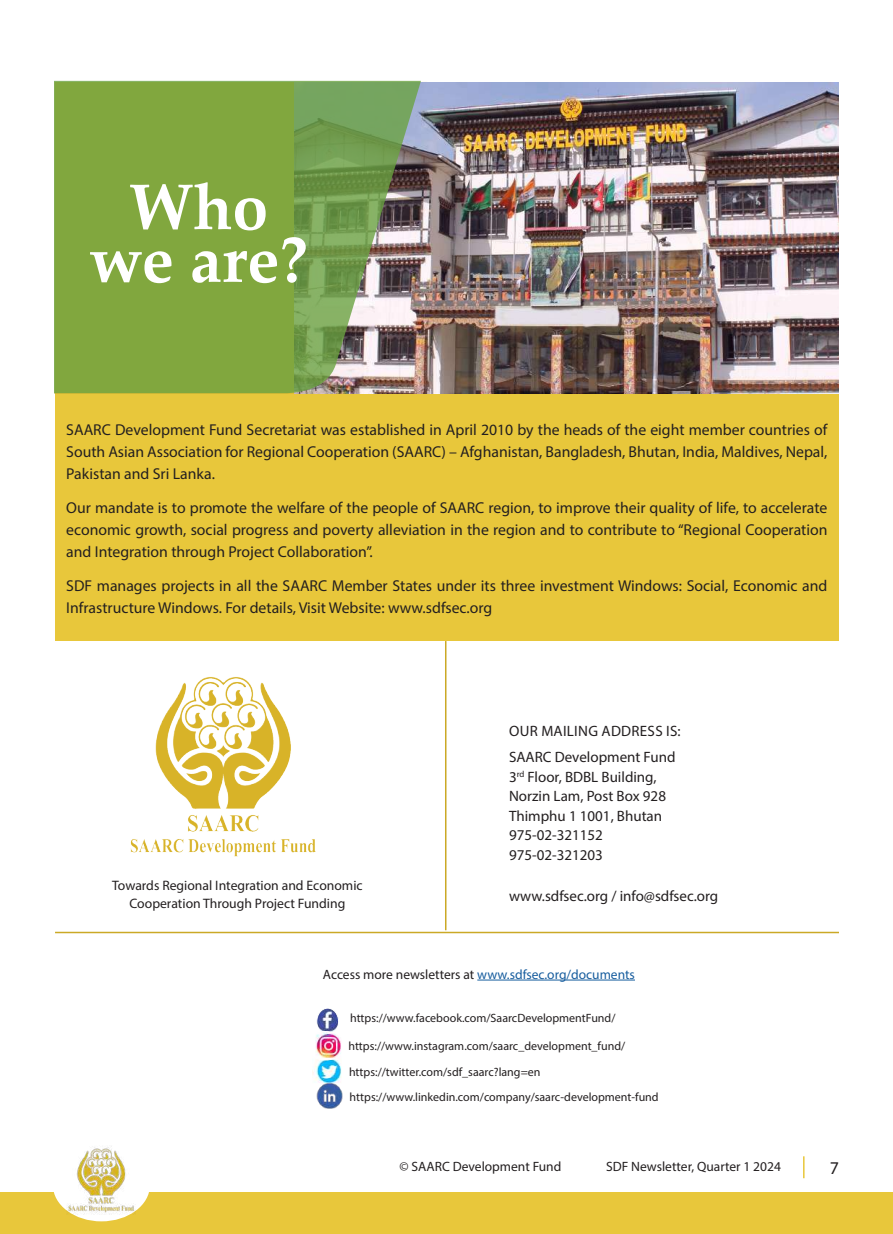
<style>
.page{position:relative;width:893px;height:1234px;background:#fff}
.page>*{position:absolute;margin:0;border:0;box-sizing:border-box;transform-origin:0 0}
.t1{font:700 64.35px/52.7px "Palatino Linotype";color:#fff;text-align:center}
.t2{font:18px "Myriad Pro";letter-spacing:.02em;color:#231f20}
.t3{font:15.75px/21.8px "Myriad Pro";color:#231f20;text-align:justify}
.t4{font:15px/19.5px "Myriad Pro";color:#231f20}
.t5{font:13.65px/18.3px "Myriad Pro";color:#231f20;text-align:center}
.t6{font:13.5px "Myriad Pro";color:#231f20}
.t7{font:13.5px "Myriad Pro";color:#175d9e}
.t8{font:12px/25.5px "Myriad Pro";color:#231f20}
.s1{color:#231f20}
</style>
<div class="page">
<div style="left:0;top:1192px;width:893px;height:41px;background:#e8c73b"></div>
<div style="left:53px;top:1148px;width:97px;height:72px;background:#fff;border-radius:50%"></div>
<img style="left:67px;top:1146px;width:69px;height:67px">
<svg style="left:803px;top:1156px;width:1px;height:21px"></svg>
<div style="left:55px;top:82px;width:784px;height:558px;background:#e8c73b"></div>
<img style="left:130px;top:677px;width:186px;height:180px">
<hr style="left:445px;top:641px;width:1px;height:289px;background:#cba926">
<hr style="left:55px;top:931px;width:784px;height:2px;background:#cba926">
<img style="left:421px;top:82px;width:418px;height:312px">
<svg style="left:54px;top:81px;width:367px;height:313px;background:#81a24d"></svg>
<img style="left:312px;top:1057px;width:29px;height:23px">
<div style="left:302px;top:1050px;width:49px;height:39px;border:1px solid #fff;border-radius:50%"></div>
<img style="left:318px;top:1009px;width:19px;height:22px">
<div style="left:316px;top:1007px;width:23px;height:28px;border:1px solid #fff;border-radius:50%"></div>
<div style="left:306px;top:1031px;width:39px;height:28px;background:#fff;border-radius:50%"></div>
<img style="left:316px;top:1031px;width:25px;height:26px">
<div style="left:306px;top:1031px;width:39px;height:28px;border:1px solid #fff;border-radius:50%"></div>
<img style="left:317px;top:1080px;width:28px;height:29px">
<hr style="left:477px;top:979px;width:158px;height:1px;background:#175d9e">
<h1 class="t1" style="left:89px;top:178px;width:220px">Who we are?</h1>
<p class="t3" style="left:66px;top:418px;width:763px">SAARC Development Fund Secretariat was established in April 2010 by the heads of the eight member countries of South Asian Association for Regional Cooperation (SAARC) – Afghanistan, Bangladesh, Bhutan, India, Maldives, Nepal, Pakistan and Sri Lanka.</p>
<p class="t3" style="left:66px;top:496px;width:763px">Our mandate is to promote the welfare of the people of SAARC region, to improve their quality of life, to accelerate economic growth, social progress and poverty alleviation in the region and to contribute to “Regional Cooperation and Integration through Project Collaboration”.</p>
<p class="t3" style="left:66px;top:574px;width:763px">SDF manages projects in all the SAARC Member States under its three investment Windows: Social, Economic and<br>Infrastructure Windows. For details, Visit Website: www.sdfsec.org</p>
<p class="t5" style="left:112px;top:875px;width:252px">Towards Regional Integration and Economic<br>Cooperation Through Project Funding</p>
<p class="t4" style="left:509px;top:717px;width:173px;line-height:26px">OUR MAILING ADDRESS IS:<br>SAARC Development Fund</p>
<p class="t4" style="left:509px;top:766px;width:159px">3<sup>rd</sup> Floor, BDBL Building,<br>Norzin Lam, Post Box 928<br>Thimphu 1 1001, Bhutan<br>975-02-321152<br>975-02-321203</p>
<p class="t4" style="left:509px;top:885px;width:211px">www.sdfsec.org / info@sdfsec.org</p>
<p class="t7" style="left:323px;top:965px;width:314px"><span class="s1">Access more newsletters at</span> www.sdfsec.org/documents</p>
<p class="t8" style="left:350px;top:1004px;width:267px">https://www.facebook.com/SaarcDevelopmentFund/</p>
<p class="t8" style="left:348px;top:1032px;width:312px">https://www.instagram.com/saarc_development_fund/ https://twitter.com/sdf_saarc?lang=en https://www.linkedin.com/company/saarc-development-fund</p>
<p class="t6" style="left:400px;top:1157px;width:163px">© SAARC Development Fund</p>
<p class="t6" style="left:606px;top:1158px;width:176px">SDF Newsletter, Quarter 1 2024</p>
<p class="t2" style="left:646px;top:1156px;width:149px">NEWSLETTER, 2020</p>
<p class="t2" style="left:830px;top:1156px;width:11px">7</p>
</div>
